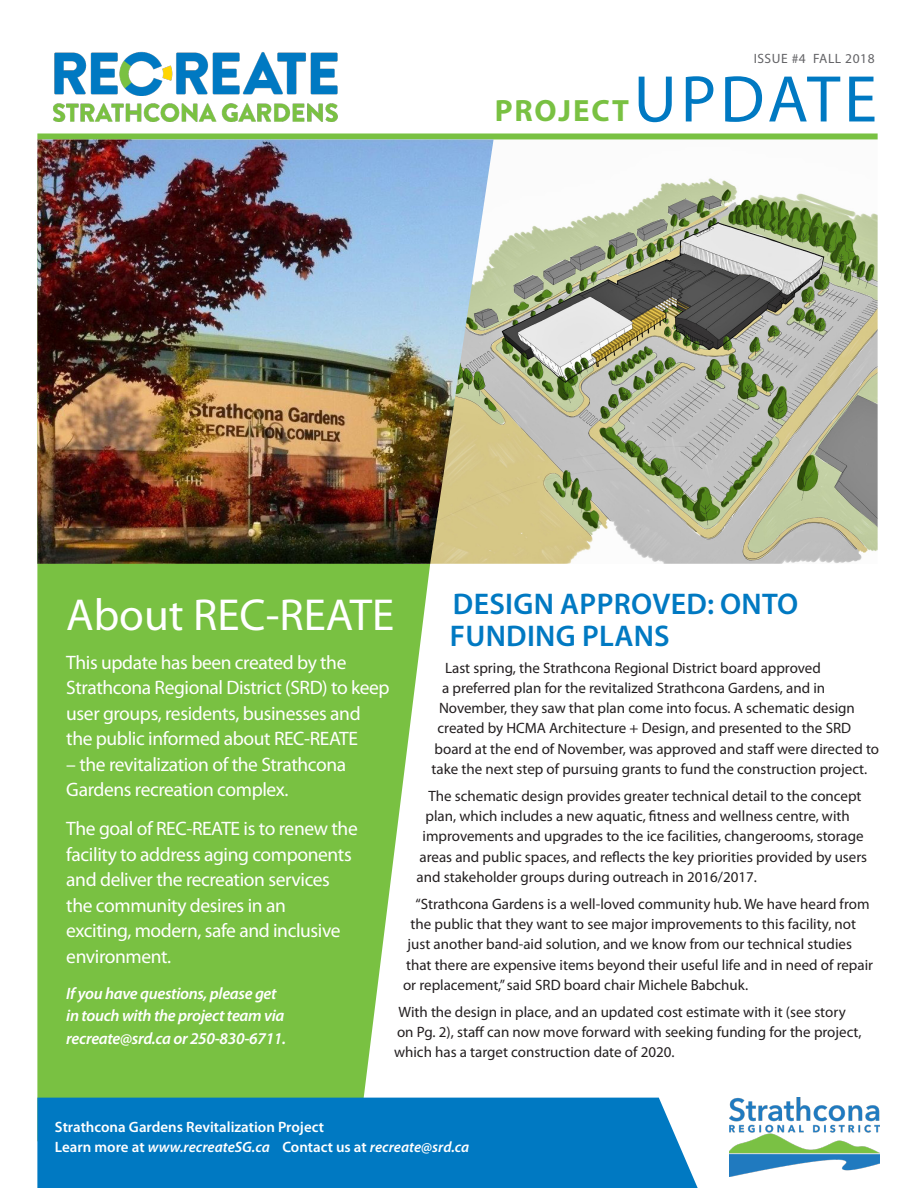
<style>
.page{position:relative;width:918px;height:1188px;background:#fff}
.page>*{position:absolute;margin:0;border:0;box-sizing:border-box;transform-origin:0 0}
.t1{font:45px "Myriad Pro";color:#fff}
.t2{font:700 30.9px "Myriad Pro";letter-spacing:.06em;color:#79c142}
.t3{font:600 30px/31.5px "Myriad Pro";letter-spacing:.01em;color:#0079c2}
.t4{font:19.5px/25.5px "Myriad Pro";letter-spacing:-.02em;color:#fff}
.t5{font:italic 600 16.5px/22.5px "Myriad Pro";letter-spacing:-.02em;color:#fff}
.t6{font:15px/20.2px "Myriad Pro";color:#231f20}
.t7{font:italic 600 15px "Myriad Pro";color:#fff}
.t8{font:600 15px "Myriad Pro";color:#fff}
.t9{font:13.5px "Myriad Pro";letter-spacing:.04em;color:#636366}
.s1{font-weight:400;font-size:66.6px;color:#0079c2}
.s2{font-style:normal}
</style>
<div class="page">
<svg style="left:37px;top:564px;width:444px;height:534px;fill:#79c142"></svg>
<div style="left:37px;top:1098px;width:661px;height:90px;background:#0079c2"></div>
<img style="left:730px;top:1098px;width:150px;height:78px">
<img style="left:53px;top:51px;width:285px;height:71px">
<div style="left:37px;top:133px;width:841px;height:6px;background:#79c142"></div>
<img style="left:494px;top:178px;width:384px;height:386px">
<img style="left:37px;top:139px;width:457px;height:425px">
<p class="t9" style="left:754px;top:50px;width:122px">ISSUE #4 FALL 2018</p>
<p class="t2" style="left:495px;top:91px;width:384px">PROJECT<span class="s1">UPDATE</span></p>
<p class="t3" style="left:450px;top:588px;width:350px">DESIGN APPROVED: ONTO<br>FUNDING PLANS</p>
<p class="t6" style="left:445px;top:657px;width:377px">Last spring, the Strathcona Regional District board approved</p>
<p class="t6" style="left:442px;top:678px;width:385px">a preferred plan for the revitalized Strathcona Gardens, and in</p>
<p class="t6" style="left:439px;top:698px;width:417px">November, they saw that plan come into focus. A schematic design</p>
<p class="t6" style="left:438px;top:718px;width:415px">created by HCMA Architecture + Design, and presented to the SRD</p>
<p class="t6" style="left:435px;top:738px;width:446px">board at the end of November, was approved and staff were directed to</p>
<p class="t6" style="left:432px;top:759px;width:437px">take the next step of pursuing grants to fund the construction project.</p>
<p class="t6" style="left:429px;top:786px;width:435px">The schematic design provides greater technical detail to the concept</p>
<p class="t6" style="left:426px;top:806px;width:426px">plan, which includes a new aquatic, fitness and wellness centre, with</p>
<p class="t6" style="left:423px;top:826px;width:443px">improvements and upgrades to the ice facilities, changerooms, storage</p>
<p class="t6" style="left:420px;top:846px;width:449px">areas and public spaces, and reflects the key priorities provided by users</p>
<p class="t6" style="left:417px;top:867px;width:342px">and stakeholder groups during outreach in 2016/2017.</p>
<p class="t6" style="left:416px;top:894px;width:456px">“Strathcona Gardens is a well-loved community hub. We have heard from</p>
<p class="t6" style="left:411px;top:914px;width:447px">the public that they want to see major improvements to this facility, not</p>
<p class="t6" style="left:408px;top:934px;width:446px">just another band-aid solution, and we know from our technical studies</p>
<p class="t6" style="left:406px;top:954px;width:469px">that there are expensive items beyond their useful life and in need of repair</p>
<p class="t6" style="left:403px;top:975px;width:347px">or replacement,” said SRD board chair Michele Babchuk.</p>
<p class="t6" style="left:394px;top:1002px;width:469px;text-indent:4px">With the design in place, and an updated cost estimate with it (see story on Pg. 2), staff can now move forward with seeking funding for the project, which has a target construction date of 2020.</p>
<p class="t1" style="left:66px;top:587px;width:330px">About REC-REATE</p>
<p class="t4" style="left:66px;top:649px;width:325px">This update has been created by the Strathcona Regional District (SRD) to keep user groups, residents, businesses and the public informed about REC-REATE</p>
<p class="t4" style="left:66px;top:751px;width:282px">– the revitalization of the Strathcona<br>Gardens recreation complex.</p>
<p class="t4" style="left:66px;top:816px;width:293px">The goal of REC-REATE is to renew the facility to address aging components and deliver the recreation services the community desires in an<br>exciting, modern, safe and inclusive environment.</p>
<p class="t5" style="left:66px;top:981px;width:221px">If you have questions, please get in touch with the project team via recreate@srd.ca or 250-830-6711.</p>
<p class="t8" style="left:55px;top:1118px;width:270px">Strathcona Gardens Revitalization Project</p>
<p class="t7" style="left:55px;top:1137px;width:416px"><span class="s2">Learn more at</span> www.recreateSG.ca <span class="s2">Contact us at</span> recreate@srd.ca</p>
</div>
